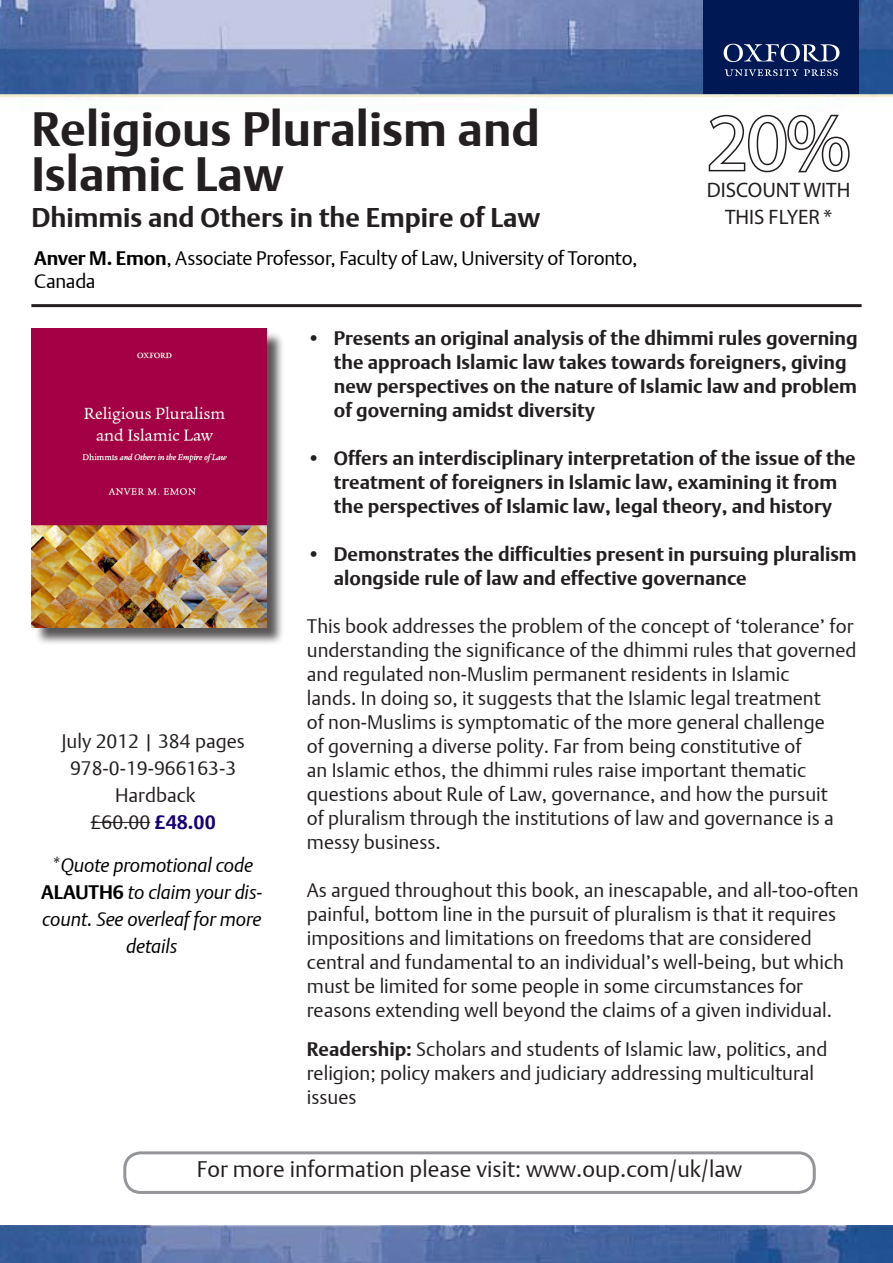
<style>
.page{position:relative;width:893px;height:1263px;background:#fff}
.page>*{position:absolute;margin:0;border:0;box-sizing:border-box;transform-origin:0 0}
.t1{font:81px "Myriad Pro";color:#fff}
.Book_title{font:300 48px/45px "OUP Argo";color:#231f20}
.Book_title-2{font:300 27px "OUP Argo";color:#231f20}
.Biblio{font:300 22.5px "OUP Argo";color:#231f20}
.t2{font:21px/27px "Myriad Pro";color:#231f20;text-align:center}
.Biblio-2{font:300 19.5px/24px "OUP Argo";color:#231f20}
.t3{font:300 19.5px/24px "OUP Argo";color:#231f20}
.t4{font:italic 300 19.5px/27px "OUP Argo";letter-spacing:-.005em;color:#000;text-align:center}
.t5{font:300 19.5px/23.4px "OUP Argo";letter-spacing:-.015em;color:#000}
.s1{font-style:inherit}
.s2{color:#180075}
.s3{font-style:normal}
</style>
<div class="page">
<hr style="left:91px;top:822px;width:59px;height:1px;background:#231f20">
<hr style="left:31px;top:304px;width:831px;height:3px;background:#231f20">
<div style="left:34px;top:331px;width:251px;height:315px;background:#231f20;opacity:.75"></div>
<img style="left:32px;top:328px;width:234px;height:299px">
<img style="left:0;top:0;width:893px;height:108px">
<div style="left:703px;top:0;width:156px;height:93px;background:#001954"></div>
<img style="left:723px;top:43px;width:117px;height:34px">
<svg style="left:708px;top:114px;width:142px;height:59px"></svg>
<div style="left:123px;top:1151px;width:693px;height:43px;border:3px solid #939598;border-radius:16px"></div>
<img style="left:0;top:1225px;width:893px;height:38px">
<p class="Book_title" style="left:31px;top:106px;width:510px">Religious Pluralism and<br>Islamic Law</p>
<p class="Book_title-2" style="left:31px;top:202px;width:511px">Dhimmis and Others in the Empire of Law</p>
<p class="t5" style="left:34px;top:246px;width:605px"><span class="s1">Anver M. Emon</span>, Associate Professor, Faculty of Law, University of Toronto,<br>Canada</p>
<p class="t1" style="left:707px;top:93px;width:146px">20%</p>
<p class="t2" style="left:707px;top:176px;width:145px">DISCOUNT WITH<br>THIS FLYER *</p>
<p class="Biblio-2" style="left:61px;top:729px;width:185px">July 2012 | 384 pages</p>
<p class="Biblio-2" style="left:70px;top:756px;width:168px">978-0-19-966163-3</p>
<p class="Biblio-2" style="left:115px;top:783px;width:82px">Hardback</p>
<p class="Biblio-2" style="left:91px;top:810px;width:127px">£60.00 <span class="s2">£48.00</span></p>
<p class="t4" style="left:41px;top:851px;width:223px">*Quote promotional code<br><span class="s3">ALAUTH6</span> to claim your dis&shy;count. See overleaf for more details</p>
<p class="t3" style="left:334px;top:326px;width:525px;text-indent:-27px">• Presents an original analysis of the dhimmi rules governing the approach Islamic law takes towards foreigners, giving new perspectives on the nature of Islamic law and problem of governing amidst diversity</p>
<p class="t3" style="left:307px;top:446px;width:550px;text-align:center">• Offers an interdisciplinary interpretation of the issue of the treatment of foreigners in Islamic law, examining it from<br>the perspectives of Islamic law, legal theory, and history</p>
<p class="t3" style="left:334px;top:542px;width:524px;text-indent:-27px">• Demonstrates the difficulties present in pursuing pluralism alongside rule of law and effective governance</p>
<p class="Biblio-2" style="left:307px;top:614px;width:551px">This book addresses the problem of the concept of ‘tolerance’ for understanding the significance of the dhimmi rules that governed and regulated non-Muslim permanent residents in Islamic<br>lands. In doing so, it suggests that the Islamic legal treatment<br>of non-Muslims is symptomatic of the more general challenge<br>of governing a diverse polity. Far from being constitutive of<br>an Islamic ethos, the dhimmi rules raise important thematic questions about Rule of Law, governance, and how the pursuit<br>of pluralism through the institutions of law and governance is a messy business.</p>
<p class="Biblio-2" style="left:307px;top:878px;width:553px">As argued throughout this book, an inescapable, and all-too-often painful, bottom line in the pursuit of pluralism is that it requires impositions and limitations on freedoms that are considered central and fundamental to an individual’s well-being, but which must be limited for some people in some circumstances for reasons extending well beyond the claims of a given individual.</p>
<p class="Biblio-2" style="left:307px;top:1037px;width:522px"><span class="s1">Readership:</span> Scholars and students of Islamic law, politics, and religion; policy makers and judiciary addressing multicultural issues</p>
<p class="Biblio" style="left:197px;top:1156px;width:547px">For more information please visit: www.oup.com/uk/law</p>
</div>
